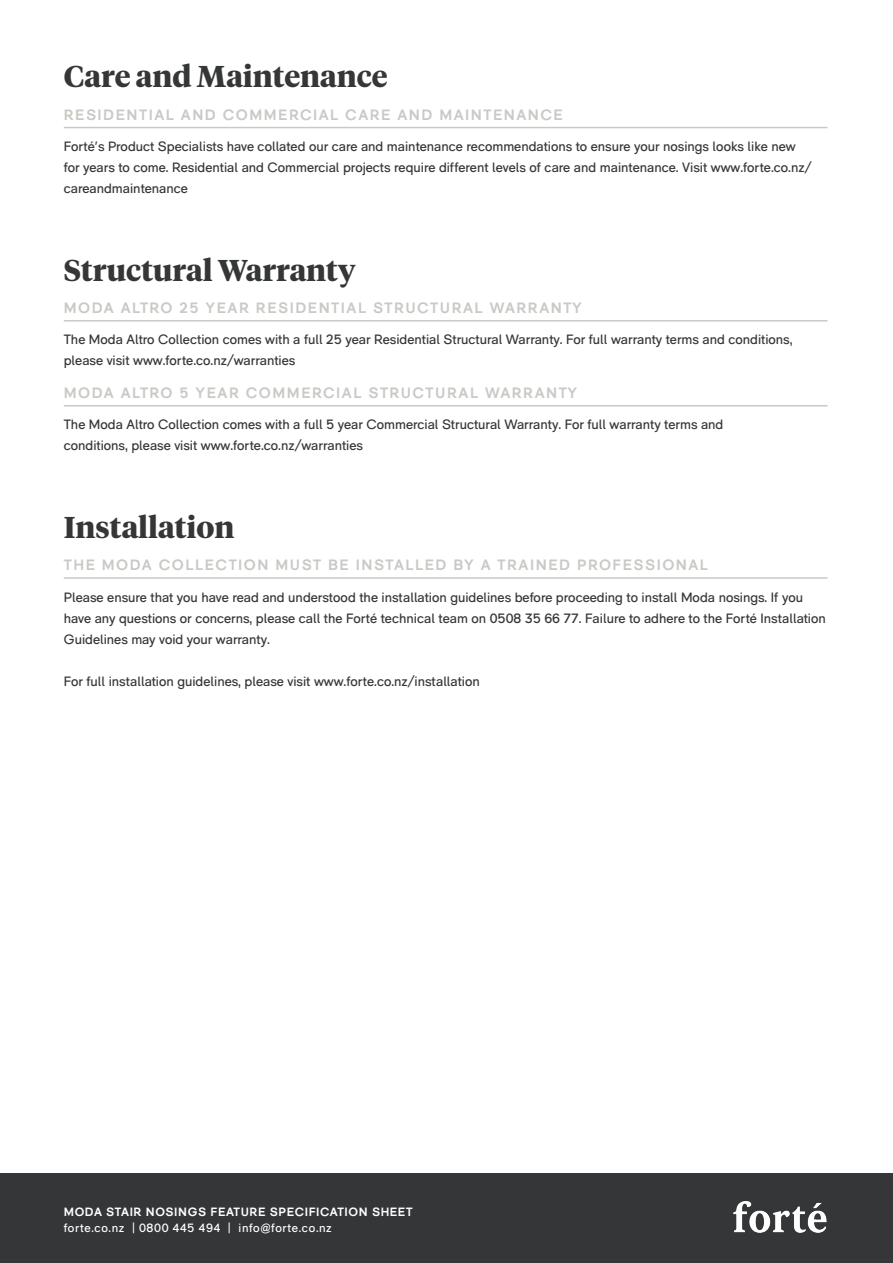
<style>
.page{position:relative;width:893px;height:1263px;background:#fff}
.page>*{position:absolute;margin:0;border:0;box-sizing:border-box;transform-origin:0 0}
.t1{font:700 30px "Tiempos Headline";color:#343638}
.t2{font:700 15px "RM Pro";letter-spacing:.1em;color:#cbc9c5}
.t3{font:13.5px/21px "RM Pro";color:#343638}
.t4{font:700 12px "RM Pro";letter-spacing:.05em;color:#fff}
.t5{font:12px "RM Pro";letter-spacing:.05em;color:#fff}
</style>
<div class="page">
<div style="left:0;top:1173px;width:893px;height:90px;background:#343638"></div>
<img style="left:733px;top:1201px;width:94px;height:32px">
<hr style="left:64px;top:127px;width:763px;height:1px;background:#cbc9c5">
<hr style="left:64px;top:577px;width:763px;height:2px;background:#cbc9c5">
<hr style="left:64px;top:320px;width:763px;height:2px;background:#cbc9c5">
<hr style="left:64px;top:405px;width:763px;height:1px;background:#cbc9c5">
<p class="t1" style="left:64px;top:56px;width:325px">Care and Maintenance</p>
<p class="t2" style="left:64px;top:106px;width:501px">RESIDENTIAL AND COMMERCIAL CARE AND MAINTENANCE</p>
<p class="t3" style="left:64px;top:136px;width:749px">Forté’s Product Specialists have collated our care and maintenance recommendations to ensure your nosings looks like new for years to come. Residential and Commercial projects require different levels of care and maintenance. Visit www.forte.co.nz/ careandmaintenance</p>
<p class="t1" style="left:64px;top:249px;width:293px">Structural Warranty</p>
<p class="t2" style="left:64px;top:299px;width:519px">MODA ALTRO 25 YEAR RESIDENTIAL STRUCTURAL WARRANTY</p>
<p class="t3" style="left:64px;top:330px;width:730px">The Moda Altro Collection comes with a full 25 year Residential Structural Warranty. For full warranty terms and conditions, please visit www.forte.co.nz/warranties</p>
<p class="t2" style="left:64px;top:384px;width:515px">MODA ALTRO 5 YEAR COMMERCIAL STRUCTURAL WARRANTY</p>
<p class="t3" style="left:64px;top:415px;width:661px">The Moda Altro Collection comes with a full 5 year Commercial Structural Warranty. For full warranty terms and conditions, please visit www.forte.co.nz/warranties</p>
<p class="t1" style="left:64px;top:506px;width:172px">Installation</p>
<p class="t2" style="left:64px;top:556px;width:646px">THE MODA COLLECTION MUST BE INSTALLED BY A TRAINED PROFESSIONAL</p>
<p class="t3" style="left:64px;top:587px;width:763px">Please ensure that you have read and understood the installation guidelines before proceeding to install Moda nosings. If you have any questions or concerns, please call the Forté technical team on 0508 35 66 77. Failure to adhere to the Forté Installation<br>Guidelines may void your warranty.</p>
<p class="t3" style="left:64px;top:671px;width:417px">For full installation guidelines, please visit www.forte.co.nz/installation</p>
<p class="t4" style="left:64px;top:1204px;width:350px">MODA STAIR NOSINGS FEATURE SPECIFICATION SHEET</p>
<p class="t5" style="left:64px;top:1221px;width:269px">forte.co.nz | 0800 445 494 | info@forte.co.nz</p>
</div>
